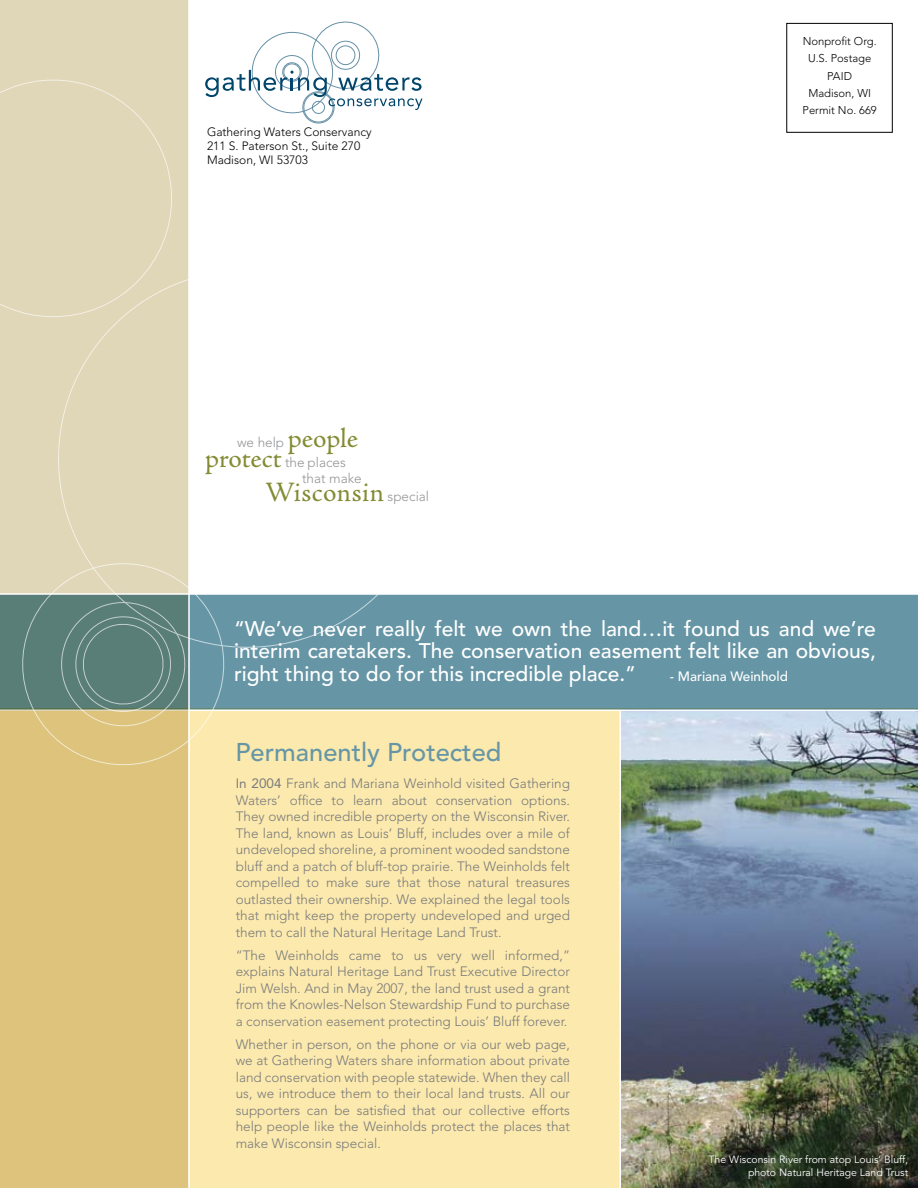
<style>
.page{position:relative;width:918px;height:1188px;background:#fff}
.page>*{position:absolute;margin:0;border:0;box-sizing:border-box;transform-origin:0 0}
.t1{font:28.2px "Adobe Jenson Pro";letter-spacing:.02em;color:#838b33}
.t2{font:500 25.5px "Avenir";color:#6696a6}
.t3{font:500 21px/22.5px "Avenir";color:#fff;text-align:justify}
.t4{font:300 13.5px/16.5px "Avenir";color:#797b7d;text-align:justify}
.t5{font:300 13.5px/20.2px "Avenir";color:#939598}
.t6{font:500 13.5px "Avenir";color:#fff}
.t7{font:300 12px/14.2px "Avenir";color:#000}
.t8{font:300 11.25px/17.2px "Avenir";color:#000;text-align:center}
.t9{font:10.5px/13.5px "Avenir";color:#fff;text-align:right}
.s1{font-family:"Adobe Jenson Pro";font-weight:400;font-size:28.2px;color:#838b33}
.s2{font-family:"Avenir";font-weight:300;font-size:13.5px;color:#939598}
.s3{font-weight:400}
</style>
<div class="page">
<div style="left:0;top:709px;width:918px;height:479px;background:#fce9ad"></div>
<div style="left:786px;top:23px;width:107px;height:110px;border:1px solid #000"></div>
<svg style="left:205px;top:21px;width:218px;height:103px"></svg>
<img style="left:621px;top:711px;width:297px;height:477px">
<div style="left:0;top:594px;width:918px;height:116px;background:#6696a6"></div>
<hr style="left:0;top:710px;width:918px;height:1px;background:#fff">
<hr style="left:620px;top:710px;width:1px;height:478px;background:#fff">
<svg style="left:0;top:0;width:188px;height:1188px;background:#ddca94"></svg>
<hr style="left:0;top:593px;width:918px;height:2px;background:#fff">
<hr style="left:188px;top:0;width:2px;height:1188px;background:#fff">
<div style="left:0;top:66px;width:186px;height:265px;background:#e0d6b8"></div>
<svg style="left:8px;top:550px;width:230px;height:229px"></svg>
<svg style="left:52px;top:594px;width:142px;height:141px;background:#78907f"></svg>
<p class="t7" style="left:207px;top:124px;width:166px">Gathering Waters Conservancy<br>211 S. Paterson St., Suite 270<br>Madison, WI 53703</p>
<p class="t5" style="left:205px;top:432px;width:154px;text-indent:32px">we help <span class="s1">people protect</span> the places</p>
<p class="t5" style="left:302px;top:468px;width:61px">that make</p>
<h1 class="t1" style="left:265px;top:477px;width:166px">Wisconsin <span class="s2">special</span></h1>
<p class="t8" style="left:803px;top:33px;width:76px">Nonprofit Org.<br>U.S. Postage<br>PAID<br>Madison, WI<br>Permit No. 669</p>
<h3 class="t3" style="left:234px;top:618px;width:643px">“We’ve never really felt we own the land…it found us and we’re interim caretakers. The conservation easement felt like an obvious, right thing to do for this incredible place.”</h3>
<p class="t6" style="left:670px;top:668px;width:120px">- Mariana Weinhold</p>
<h2 class="t2" style="left:236px;top:738px;width:267px">Permanently Protected</h2>
<p class="t4" style="left:236px;top:775px;width:336px"><span class="s3">In 2004</span> Frank and Mariana Weinhold visited Gathering Waters’ office to learn about conservation options.<br>They owned incredible property on the Wisconsin River.<br>The land, known as Louis’ Bluff, includes over a mile of undeveloped shoreline, a prominent wooded sandstone bluff and a patch of bluff-top prairie. The Weinholds felt compelled to make sure that those natural treasures outlasted their ownership. We explained the legal tools that might keep the property undeveloped and urged them to call the Natural Heritage Land Trust.</p>
<p class="t4" style="left:236px;top:947px;width:336px">“The Weinholds came to us very well informed,” explains Natural Heritage Land Trust Executive Director Jim Welsh. And in May 2007, the land trust used a grant from the Knowles-Nelson Stewardship Fund to purchase a conservation easement protecting Louis’ Bluff forever.</p>
<p class="t4" style="left:236px;top:1036px;width:336px">Whether in person, on the phone or via our web page, we at Gathering Waters share information about private land conservation with people statewide. When they call us, we introduce them to their local land trusts. All our supporters can be satisfied that our collective efforts help people like the Weinholds protect the places that make Wisconsin special.</p>
<p class="t9" style="left:709px;top:1153px;width:201px">The Wisconsin River from atop Louis’ Bluff, photo Natural Heritage Land Trust</p>
</div>
